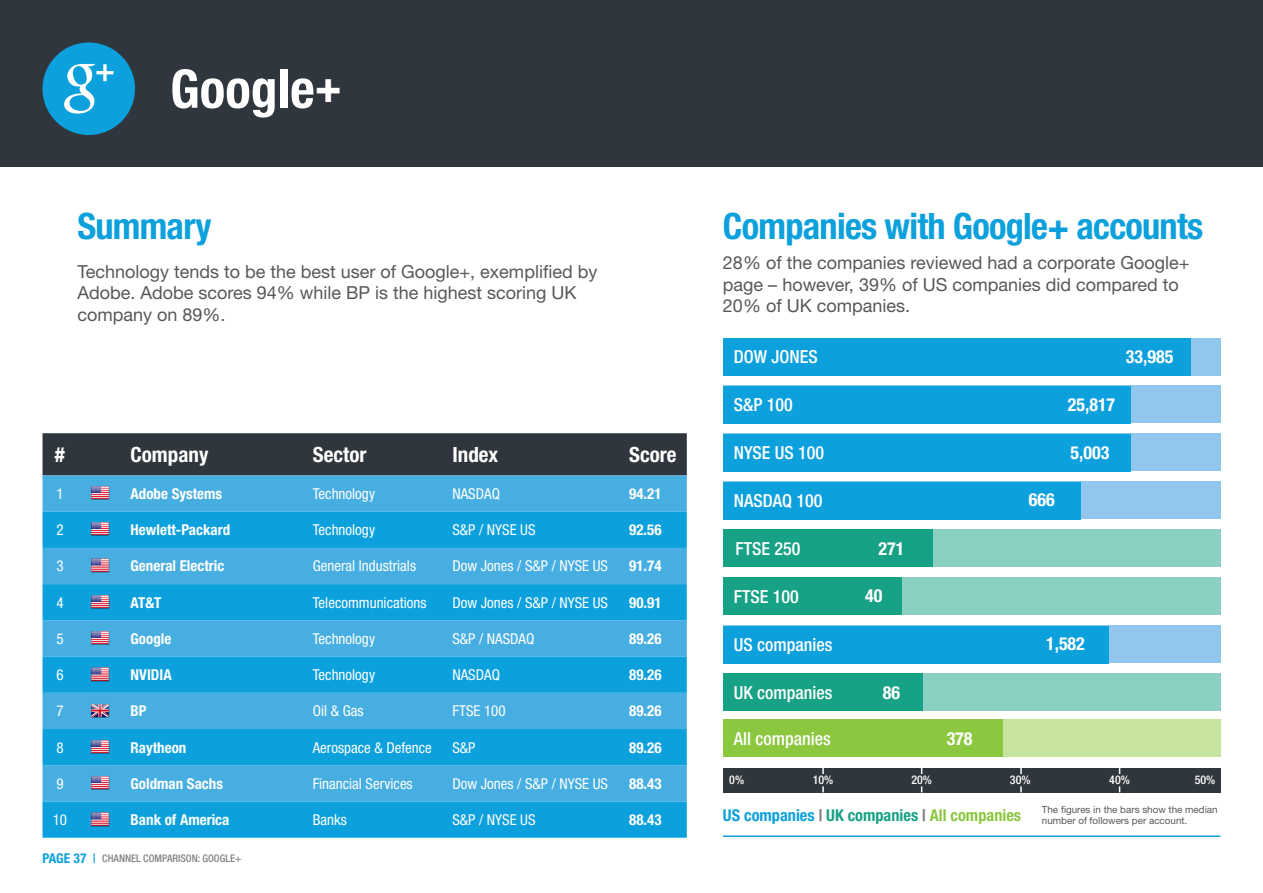
<style>
.page{position:relative;width:1263px;height:893px;background:#fff}
.page>*{position:absolute;margin:0;border:0;box-sizing:border-box;transform-origin:0 0}
.t1{font:700 condensed 53.25px "Helvetica Neue LT Std";color:#fff}
.t2{font:700 condensed 36.3px "Helvetica Neue LT Std";letter-spacing:-.02em;color:#0ca0dc}
.t3{font:700 condensed 21px "Helvetica Neue LT Std";color:#fff}
.t4{font:18px/21.6px "Helvetica Neue LT Std";color:#57585a}
.t5{font:500 condensed 18px "Helvetica Neue LT Std";color:#fff}
.t6{font:700 condensed 18px "Helvetica Neue LT Std";color:#fff}
.t7{font:700 condensed 16.35px "Helvetica Neue LT Std";color:#8cc740}
.t8{font:condensed 15px "Helvetica Neue LT Std";color:#fff}
.t9{font:700 condensed 15px "Helvetica Neue LT Std";color:#fff}
.t10{font:700 condensed 13.5px "Helvetica Neue LT Std";color:#0ca0dc}
.t11{font:500 condensed 12px "Helvetica Neue LT Std";color:#fff}
.t12{font:500 condensed 10.5px "Helvetica Neue LT Std";color:#808285}
.t13{font:9.9px "Helvetica Neue LT Std";color:#57585a}
.s1{font-size:45px}
.s2{font-weight:500}
.s3{color:#0ca0dc}
.s4{color:#818085}
.s5{color:#17a185}
</style>
<div class="page">
<div style="left:723px;top:338px;width:497px;height:37px;background:#91c7ec"></div>
<div style="left:723px;top:386px;width:497px;height:37px;background:#91c7ec"></div>
<div style="left:723px;top:434px;width:497px;height:37px;background:#91c7ec"></div>
<div style="left:723px;top:482px;width:497px;height:37px;background:#91c7ec"></div>
<div style="left:723px;top:626px;width:497px;height:37px;background:#91c7ec"></div>
<div style="left:723px;top:529px;width:497px;height:38px;background:#8bd0c2"></div>
<div style="left:723px;top:674px;width:497px;height:37px;background:#8bd0c2"></div>
<div style="left:723px;top:577px;width:497px;height:37px;background:#8bd0c2"></div>
<div style="left:723px;top:720px;width:497px;height:37px;background:#c6e39f"></div>
<div style="left:723px;top:339px;width:468px;height:37px;background:#0ca0dc"></div>
<div style="left:723px;top:386px;width:408px;height:37px;background:#0ca0dc"></div>
<div style="left:723px;top:434px;width:408px;height:37px;background:#0ca0dc"></div>
<div style="left:723px;top:482px;width:357px;height:37px;background:#0ca0dc"></div>
<div style="left:723px;top:626px;width:385px;height:37px;background:#0ca0dc"></div>
<div style="left:723px;top:530px;width:209px;height:37px;background:#17a185"></div>
<div style="left:723px;top:674px;width:199px;height:37px;background:#17a185"></div>
<div style="left:723px;top:578px;width:178px;height:37px;background:#17a185"></div>
<div style="left:723px;top:720px;width:280px;height:37px;background:#8cc740"></div>
<div style="left:43px;top:433px;width:644px;height:42px;background:#2f363d"></div>
<div style="left:43px;top:475px;width:644px;height:37px;background:#47aee2"></div>
<svg style="left:43px;top:512px;width:644px;height:326px;background:#27a6de"></svg>
<img style="left:90px;top:592px;width:20px;height:19px">
<img style="left:90px;top:628px;width:20px;height:20px">
<img style="left:90px;top:665px;width:20px;height:19px">
<img style="left:90px;top:701px;width:20px;height:19px">
<img style="left:90px;top:737px;width:20px;height:20px">
<img style="left:90px;top:774px;width:20px;height:19px">
<img style="left:90px;top:810px;width:20px;height:19px">
<img style="left:90px;top:556px;width:20px;height:19px">
<img style="left:90px;top:520px;width:20px;height:19px">
<img style="left:90px;top:483px;width:20px;height:19px">
<div style="left:0;top:0;width:1263px;height:166px;background:#2f363d"></div>
<div style="left:43px;top:43px;width:92px;height:92px;background:#0ca0dc;border-radius:50%"></div>
<svg style="left:64px;top:64px;width:49px;height:50px"></svg>
<div style="left:723px;top:768px;width:497px;height:24px;background:#2f363d"></div>
<svg style="left:822px;top:768px;width:2px;height:6px"></svg>
<svg style="left:822px;top:786px;width:2px;height:6px"></svg>
<svg style="left:1020px;top:768px;width:2px;height:6px"></svg>
<svg style="left:1020px;top:786px;width:2px;height:6px"></svg>
<hr style="left:723px;top:835px;width:497px;height:2px;background:#0ca0dc">
<p class="t1" style="left:170px;top:57px;width:173px">Google<span class="s1">+</span></p>
<p class="t2" style="left:77px;top:204px;width:136px">Summary</p>
<p class="t4" style="left:77px;top:260px;width:521px">Technology tends to be the best user of Google+, exemplified by<br>Adobe. Adobe scores 94% while BP is the highest scoring UK company on 89%.</p>
<p class="t3" style="left:55px;top:442px;width:12px">#</p>
<p class="t3" style="left:131px;top:442px;width:79px">Company</p>
<p class="t3" style="left:313px;top:442px;width:55px">Sector</p>
<p class="t3" style="left:452px;top:442px;width:47px">Index</p>
<p class="t3" style="left:629px;top:442px;width:49px">Score</p>
<p class="t8" style="left:56px;top:485px;width:9px">1</p>
<p class="t9" style="left:131px;top:484px;width:93px">Adobe Systems</p>
<p class="t8" style="left:313px;top:485px;width:64px">Technology</p>
<p class="t8" style="left:452px;top:485px;width:49px">NASDAQ</p>
<p class="t9" style="left:629px;top:484px;width:34px">94.21</p>
<p class="t8" style="left:56px;top:521px;width:9px">2</p>
<p class="t9" style="left:131px;top:521px;width:101px">Hewlett-Packard</p>
<p class="t8" style="left:313px;top:521px;width:64px">Technology</p>
<p class="t8" style="left:452px;top:521px;width:85px">S&amp;P / NYSE US</p>
<p class="t9" style="left:629px;top:521px;width:34px">92.56</p>
<p class="t8" style="left:56px;top:557px;width:9px">3</p>
<p class="t9" style="left:131px;top:557px;width:95px">General Electric</p>
<p class="t8" style="left:313px;top:557px;width:105px">General Industrials</p>
<p class="t8" style="left:452px;top:557px;width:157px">Dow Jones / S&amp;P / NYSE US</p>
<p class="t9" style="left:629px;top:557px;width:34px">91.74</p>
<p class="t8" style="left:56px;top:594px;width:9px">4</p>
<p class="t9" style="left:131px;top:593px;width:32px">AT&amp;T</p>
<p class="t8" style="left:313px;top:594px;width:115px">Telecommunications</p>
<p class="t8" style="left:452px;top:594px;width:157px">Dow Jones / S&amp;P / NYSE US</p>
<p class="t9" style="left:629px;top:593px;width:34px">90.91</p>
<p class="t8" style="left:56px;top:630px;width:9px">5</p>
<p class="t9" style="left:131px;top:629px;width:42px">Google</p>
<p class="t8" style="left:313px;top:630px;width:64px">Technology</p>
<p class="t8" style="left:452px;top:630px;width:84px">S&amp;P / NASDAQ</p>
<p class="t9" style="left:629px;top:629px;width:34px">89.26</p>
<p class="t8" style="left:56px;top:666px;width:9px">6</p>
<p class="t9" style="left:131px;top:666px;width:43px">NVIDIA</p>
<p class="t8" style="left:313px;top:666px;width:64px">Technology</p>
<p class="t8" style="left:452px;top:666px;width:49px">NASDAQ</p>
<p class="t9" style="left:629px;top:666px;width:34px">89.26</p>
<p class="t8" style="left:56px;top:702px;width:9px">7</p>
<p class="t9" style="left:131px;top:702px;width:18px">BP</p>
<p class="t8" style="left:313px;top:702px;width:52px">Oil &amp; Gas</p>
<p class="t8" style="left:452px;top:702px;width:55px">FTSE 100</p>
<p class="t9" style="left:629px;top:702px;width:34px">89.26</p>
<p class="t8" style="left:56px;top:738px;width:9px">8</p>
<p class="t9" style="left:131px;top:738px;width:57px">Raytheon</p>
<p class="t8" style="left:313px;top:738px;width:121px">Aerospace &amp; Defence</p>
<p class="t8" style="left:452px;top:738px;width:25px">S&amp;P</p>
<p class="t9" style="left:629px;top:738px;width:34px">89.26</p>
<p class="t8" style="left:56px;top:775px;width:9px">9</p>
<p class="t9" style="left:131px;top:774px;width:94px">Goldman Sachs</p>
<p class="t8" style="left:313px;top:775px;width:101px">Financial Services</p>
<p class="t8" style="left:452px;top:775px;width:157px">Dow Jones / S&amp;P / NYSE US</p>
<p class="t9" style="left:629px;top:774px;width:34px">88.43</p>
<p class="t8" style="left:53px;top:811px;width:16px">10</p>
<p class="t9" style="left:131px;top:810px;width:100px">Bank of America</p>
<p class="t8" style="left:313px;top:811px;width:36px">Banks</p>
<p class="t8" style="left:452px;top:811px;width:85px">S&amp;P / NYSE US</p>
<p class="t9" style="left:629px;top:810px;width:34px">88.43</p>
<p class="t10" style="left:43px;top:850px;width:55px">PAGE 37 <span class="s2">|</span></p>
<p class="t12" style="left:102px;top:852px;width:141px">CHANNEL COMPARISON: GOOGLE+</p>
<p class="t2" style="left:723px;top:204px;width:482px">Companies with Google+ accounts</p>
<p class="t4" style="left:723px;top:252px;width:468px">28% of the companies reviewed had a corporate Google+ page – however, 39% of US companies did compared to<br>20% of UK companies.</p>
<p class="t5" style="left:734px;top:346px;width:86px">DOW JONES</p>
<p class="t5" style="left:734px;top:394px;width:60px">S&amp;P 100</p>
<p class="t5" style="left:734px;top:442px;width:92px">NYSE US 100</p>
<p class="t5" style="left:734px;top:489px;width:90px">NASDAQ 100</p>
<p class="t6" style="left:1029px;top:489px;width:27px">666</p>
<p class="t6" style="left:1126px;top:346px;width:49px">33,985</p>
<p class="t6" style="left:1068px;top:394px;width:49px">25,817</p>
<p class="t6" style="left:1070px;top:441px;width:40px">5,003</p>
<p class="t5" style="left:735px;top:537px;width:66px">FTSE 250</p>
<p class="t6" style="left:878px;top:537px;width:27px">271</p>
<p class="t5" style="left:734px;top:585px;width:66px">FTSE 100</p>
<p class="t6" style="left:865px;top:585px;width:19px">40</p>
<p class="t5" style="left:734px;top:634px;width:100px">US companies</p>
<p class="t6" style="left:1046px;top:633px;width:40px">1,582</p>
<p class="t5" style="left:734px;top:681px;width:100px">UK companies</p>
<p class="t6" style="left:883px;top:681px;width:19px">86</p>
<p class="t5" style="left:734px;top:728px;width:98px">All companies</p>
<p class="t6" style="left:947px;top:727px;width:27px">378</p>
<p class="t11" style="left:729px;top:773px;width:16px">0%</p>
<p class="t11" style="left:813px;top:773px;width:22px">10%</p>
<p class="t11" style="left:911px;top:773px;width:22px">20%</p>
<p class="t11" style="left:1010px;top:773px;width:22px">30%</p>
<p class="t11" style="left:1109px;top:773px;width:22px">40%</p>
<p class="t11" style="left:1195px;top:773px;width:22px">50%</p>
<p class="t13" style="left:1042px;top:803px;width:177px">The figures in the bars show the median</p>
<p class="t7" style="left:723px;top:805px;width:300px"><span class="s3">US companies</span> <span class="s4">|</span> <span class="s5">UK companies</span> <span class="s4">|</span> All companies</p>
<p class="t13" style="left:1042px;top:815px;width:147px">number of followers per account.</p>
</div>
